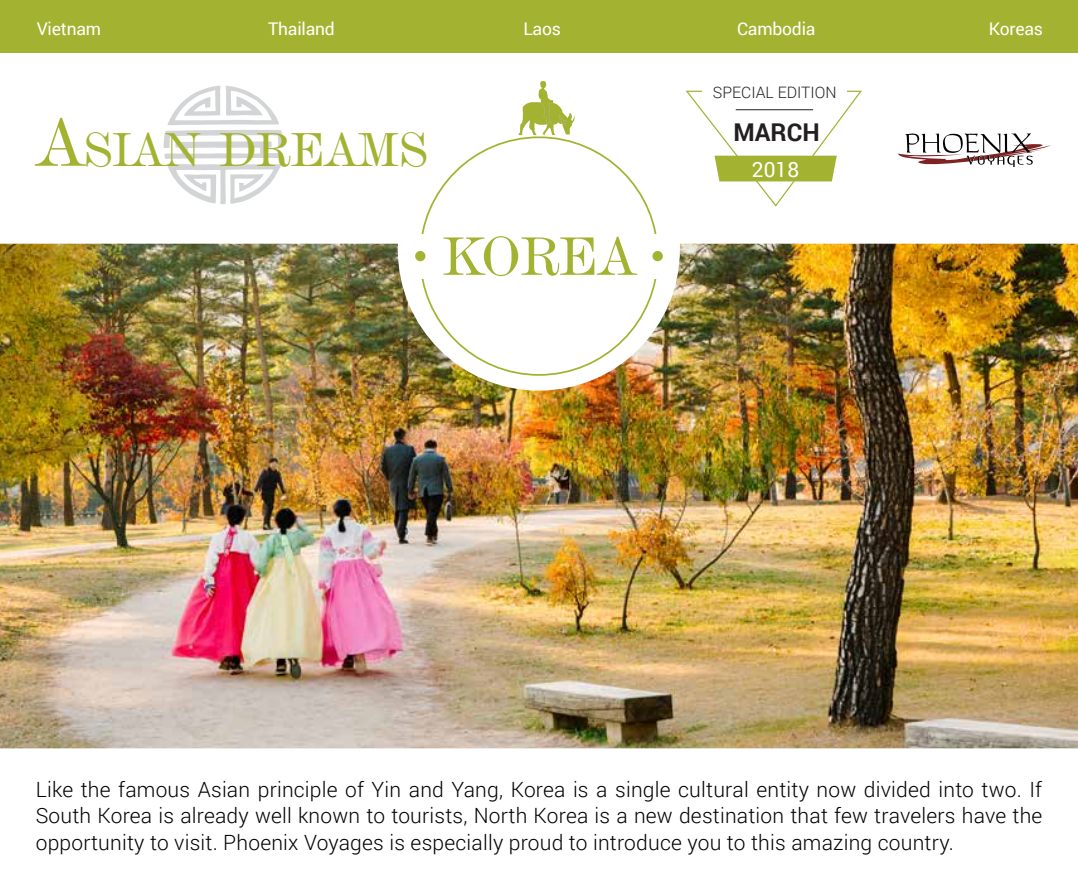
<style>
.page{position:relative;width:1078px;height:888px;background:#fff}
.page>*{position:absolute;margin:0;border:0;box-sizing:border-box;transform-origin:0 0}
.t1{font:56.35px "De Vinne BT Text";color:#a3b331}
.t2{font:49.52px "De Vinne BT Text";color:#a3b331}
.t3{font:700 24.5px "Roboto";color:#231f20}
.t4{font:300 21px/26.2px "Roboto";letter-spacing:.01em;color:#000;text-align:justify}
.t5{font:21px "Roboto";color:#fff}
.t6{font:17.5px "Roboto";letter-spacing:-.01em;color:#fff}
.t7{font:300 15.75px "Roboto";color:#231f20}
.s1{font-size:70.88px}
</style>
<div class="page">
<svg style="left:164px;top:85px;width:120px;height:119px"></svg>
<svg style="left:518px;top:81px;width:57px;height:54px"></svg>
<svg style="left:898px;top:133px;width:153px;height:34px"></svg>
<svg style="left:685px;top:90px;width:177px;height:117px"></svg>
<hr style="left:736px;top:109px;width:77px;height:1px;background:#231f20">
<img style="left:0;top:243px;width:1078px;height:505px">
<div style="left:0;top:0;width:1078px;height:53px;background:#a3b331"></div>
<p class="t6" style="left:37px;top:17px;width:66px">Vietnam</p>
<p class="t6" style="left:268px;top:17px;width:68px">Thailand</p>
<p class="t6" style="left:523px;top:17px;width:39px">Laos</p>
<p class="t6" style="left:737px;top:17px;width:80px">Cambodia</p>
<p class="t6" style="left:989px;top:17px;width:56px">Koreas</p>
<h2 class="t2" style="left:37px;top:119px;width:392px"><span class="s1">A</span>SIAN DREAMS</h2>
<h1 class="t1" style="left:443px;top:222px;width:194px">KOREA</h1>
<p class="t7" style="left:713px;top:81px;width:125px">SPECIAL EDITION</p>
<p class="t3" style="left:734px;top:114px;width:88px">MARCH</p>
<p class="t5" style="left:752px;top:155px;width:49px">2018</p>
<p class="t4" style="left:36px;top:775px;width:1008px">Like the famous Asian principle of Yin and Yang, Korea is a single cultural entity now divided into two. If South Korea is already well known to tourists, North Korea is a new destination that few travelers have the opportunity to visit. Phoenix Voyages is especially proud to introduce you to this amazing country.</p>
</div>
